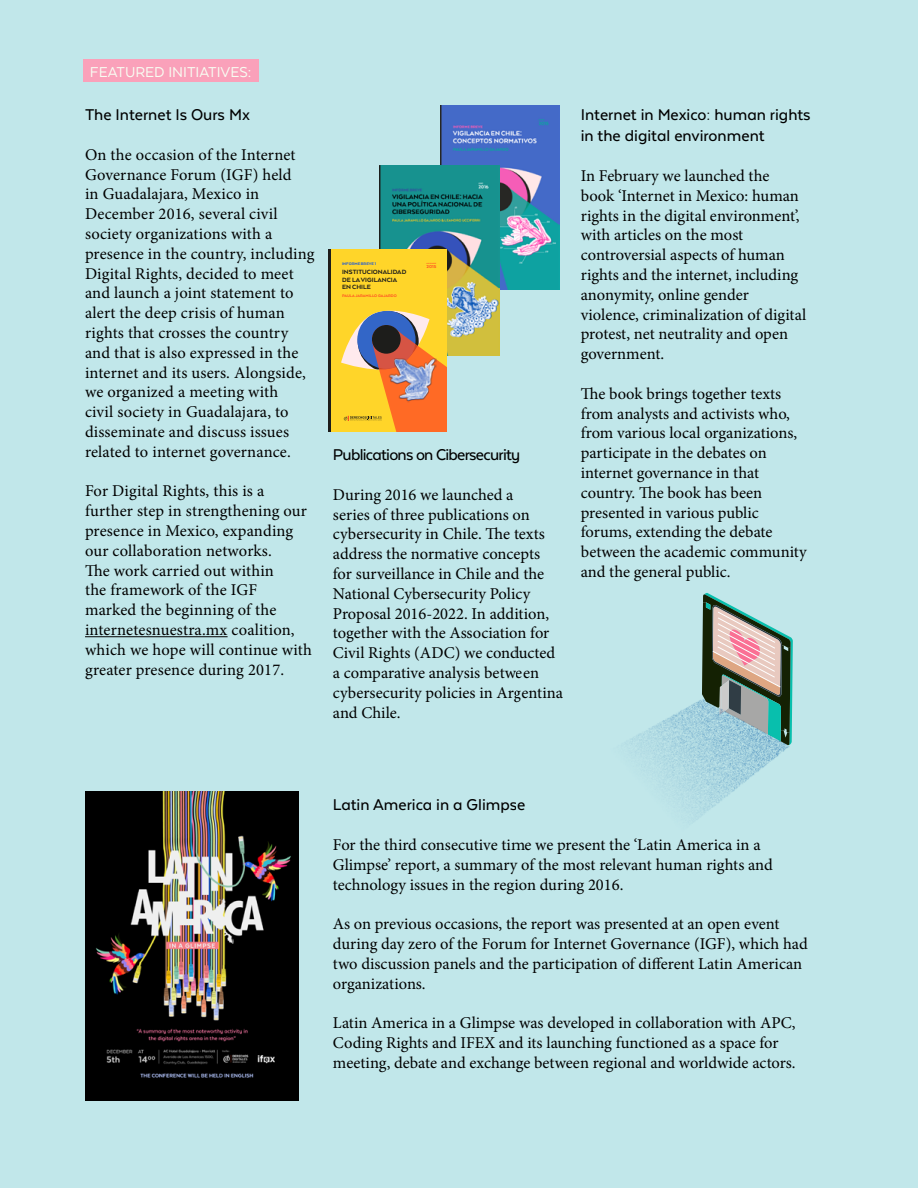
<style>
.page{position:relative;width:918px;height:1188px;background:#c1e7ea}
.page>*{position:absolute;margin:0;border:0;box-sizing:border-box;transform-origin:0 0}
.t1{font:500 18px/21.6px "Texta Alt";color:#000}
.t2{font:500 18px "Texta Alt";letter-spacing:-.04em;color:#000}
.t3{font:16.5px/19.8px "Minion Pro";color:#000}
.t4{font:16.5px "Texta Alt";color:#f8fdf2}
.t5{font:800 7.05px/7.4px "Arquitecta";color:#1d1d1b}
.t6{font:800 4.95px "Arquitecta";color:#ff5024}
.t7{font:800 4.35px "Arquitecta";color:#ff5024}
.t8{font:900 4.35px "Arquitecta";color:#3366c7}
.t9{font:800 1.8px "Arquitecta";letter-spacing:-.02em;color:#ff5024}
</style>
<div class="page">
<hr style="left:85px;top:636px;width:143px;height:1px;background:#000">
<img style="left:85px;top:791px;width:214px;height:310px">
<img style="left:440px;top:105px;width:120px;height:184px">
<img style="left:380px;top:166px;width:119px;height:189px">
<div style="left:330px;top:249px;width:117px;height:183px;background:#ffd529"></div>
<svg style="left:341px;top:310px;width:106px;height:122px"></svg>
<div style="left:372px;top:325px;width:29px;height:29px;background:#1d1d1b;border-radius:50%"></div>
<img style="left:387px;top:355px;width:50px;height:48px">
<hr style="left:329px;top:249px;width:2px;height:183px;background:#1d1d1b">
<div style="left:83px;top:60px;width:175px;height:22px;background:#faa1ba"></div>
<svg style="left:702px;top:593px;width:91px;height:54px"></svg>
<img style="left:625px;top:647px;width:168px;height:173px">
<p class="t4" style="left:90px;top:64px;width:163px">FEATURED INITIATIVES:</p>
<p class="t1" style="left:85px;top:104px;width:166px">The Internet Is Ours Mx</p>
<p class="t3" style="left:85px;top:145px;width:231px">On the occasion of the Internet<br>Governance Forum (IGF) held<br>in Guadalajara, Mexico in<br>December 2016, several civil society organizations with a presence in the country, including<br>Digital Rights, decided to meet and launch a joint statement to alert the deep crisis of human rights that crosses the country and that is also expressed in the internet and its users. Alongside, we organized a meeting with<br>civil society in Guadalajara, to disseminate and discuss issues related to internet governance.</p>
<p class="t3" style="left:85px;top:481px;width:228px">For Digital Rights, this is a further step in strengthening our presence in Mexico, expanding our collaboration networks.<br>The work carried out within<br>the framework of the IGF marked the beginning of the internetesnuestra.mx coalition, which we hope will continue with greater presence during 2017.</p>
<p class="t8" style="left:342px;top:261px;width:36px">INFORME BREVE 1</p>
<p class="t5" style="left:342px;top:268px;width:66px">INSTITUCIONALIDAD<br>DE LA VIGILANCIA<br>EN CHILE</p>
<p class="t7" style="left:342px;top:293px;width:56px">PAULA JARAMILLO GAJARDO</p>
<p class="t9" style="left:426px;top:262px;width:11px">NOVIEMBRE</p>
<p class="t6" style="left:426px;top:264px;width:11px">2015</p>
<p class="t2" style="left:333px;top:445px;width:189px">Publications on Cibersecurity</p>
<p class="t3" style="left:333px;top:485px;width:232px">During 2016 we launched a<br>series of three publications on cybersecurity in Chile. The texts address the normative concepts for surveillance in Chile and the<br>National Cybersecurity Policy<br>Proposal 2016-2022. In addition, together with the Association for<br>Civil Rights (ADC) we conducted a comparative analysis between cybersecurity policies in Argentina and Chile.</p>
<p class="t1" style="left:581px;top:103px;width:231px">Internet in Mexico: human rights in the digital environment</p>
<p class="t3" style="left:581px;top:166px;width:227px">In February we launched the book ‘Internet in Mexico: human rights in the digital environment’, with articles on the most controversial aspects of human rights and the internet, including anonymity, online gender violence, criminalization of digital protest, net neutrality and open government.</p>
<p class="t3" style="left:581px;top:384px;width:227px">The book brings together texts from analysts and activists who, from various local organizations, participate in the debates on internet governance in that country. The book has been presented in various public forums, extending the debate between the academic community and the general public.</p>
<p class="t1" style="left:333px;top:794px;width:194px">Latin America in a Glimpse</p>
<p class="t3" style="left:333px;top:835px;width:441px">For the third consecutive time we present the ‘Latin America in a<br>Glimpse’ report, a summary of the most relevant human rights and technology issues in the region during 2016.</p>
<p class="t3" style="left:333px;top:914px;width:476px">As on previous occasions, the report was presented at an open event during day zero of the Forum for Internet Governance (IGF), which had two discussion panels and the participation of different Latin American organizations.</p>
<p class="t3" style="left:333px;top:1013px;width:464px">Latin America in a Glimpse was developed in collaboration with APC,<br>Coding Rights and IFEX and its launching functioned as a space for meeting, debate and exchange between regional and worldwide actors.</p>
</div>
